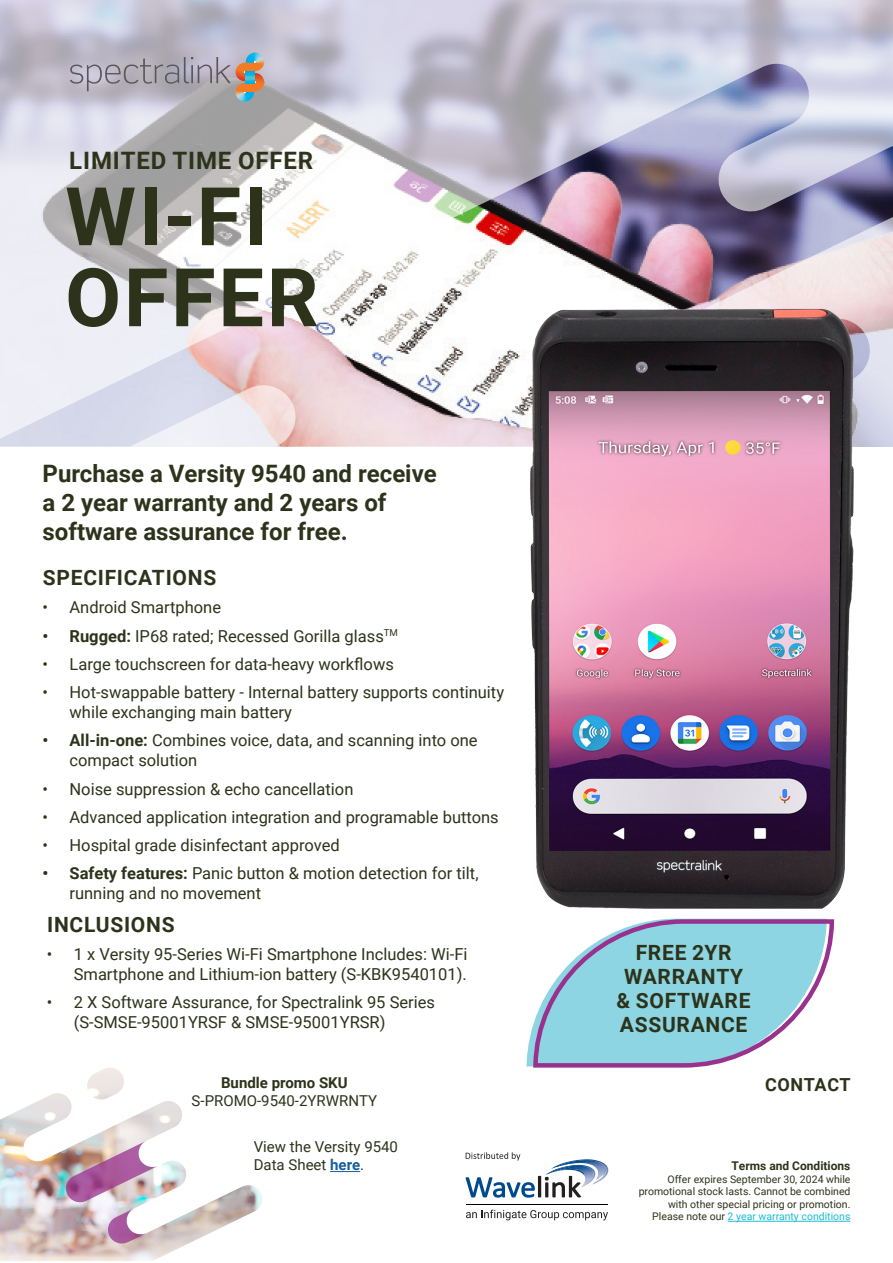
<style>
.page{position:relative;width:893px;height:1263px;background:#fff}
.page>*{position:absolute;margin:0;border:0;box-sizing:border-box;transform-origin:0 0}
.t1{font:700 81px/81px "Roboto";letter-spacing:.035em;color:#2c331a}
.t2{font:700 24px/28.8px "Roboto";color:#2c331a}
.t3{font:700 24px "Roboto";letter-spacing:.035em;color:#2c331a}
.t4{font:700 21px/24px "Roboto";letter-spacing:.035em;color:#2c331a;text-align:center}
.t5{font:700 18px "Roboto";letter-spacing:.035em;color:#2c331a}
.t6{font:16.5px/19.8px "Roboto";color:#2c331a}
.t7{font:15px/18px "Roboto";color:#2c331a}
.t8{font:700 15px "Roboto";color:#2c331a}
.t9{font:700 12px "Roboto";color:#2c331a}
.t10{font:10.5px/12.6px "Roboto";color:#2c331a;text-align:right}
.t11{font:10.5px "Roboto";color:#1cbcd4}
.s1{font-weight:700}
.s2{font-weight:700;color:#175d9e}
.s3{color:#2c331a}
</style>
<div class="page">
<img style="left:0;top:64px;width:893px;height:382px">
<hr style="left:728px;top:1221px;width:122px;height:1px;background:#1cbcd4">
<img style="left:0;top:1068px;width:262px;height:193px">
<img style="left:65px;top:1141px;width:177px;height:104px">
<svg style="left:466px;top:1209px;width:142px;height:11px"></svg>
<hr style="left:466px;top:1204px;width:142px;height:1px;background:#000001">
<svg style="left:466px;top:1152px;width:143px;height:45px"></svg>
<img style="left:235px;top:93px;width:19px;height:9px">
<img style="left:246px;top:53px;width:19px;height:4px">
<svg style="left:70px;top:57px;width:195px;height:36px;background:#ada3a8"></svg>
<img style="left:523px;top:283px;width:344px;height:626px">
<hr style="left:330px;top:1171px;width:30px;height:1px;background:#175d9e">
<svg style="left:531px;top:918px;width:304px;height:150px"></svg>
<p class="t3" style="left:69px;top:143px;width:245px">LIMITED TIME OFFER</p>
<p class="t1" style="left:65px;top:173px;width:255px">WI-FI<br>OFFER</p>
<p class="t2" style="left:43px;top:458px;width:396px">Purchase a Versity 9540 and receive a 2 year warranty and 2 years of software assurance for free.</p>
<p class="t4" style="left:43px;top:565px;width:175px">SPECIFICATIONS</p>
<p class="t6" style="left:43px;top:597px;width:180px">• Android Smartphone</p>
<p class="t6" style="left:43px;top:625px;width:357px"><span class="s1">• Rugged:</span> IP68 rated; Recessed Gorilla glass<sup>TM</sup></p>
<p class="t6" style="left:43px;top:654px;width:353px">• Large touchscreen for data-heavy workflows</p>
<p class="t6" style="left:70px;top:682px;width:436px;text-indent:-27px">• Hot-swappable battery - Internal battery supports continuity while exchanging main battery</p>
<p class="t6" style="left:70px;top:730px;width:410px;text-indent:-27px"><span class="s1">• All-in-one:</span> Combines voice, data, and scanning into one compact solution</p>
<p class="t6" style="left:43px;top:778px;width:312px">• Noise suppression &amp; echo cancellation</p>
<p class="t6" style="left:43px;top:806px;width:458px">• Advanced application integration and programable buttons</p>
<p class="t6" style="left:43px;top:835px;width:299px">• Hospital grade disinfectant approved</p>
<p class="t6" style="left:70px;top:863px;width:411px;text-indent:-27px"><span class="s1">• Safety features:</span> Panic button &amp; motion detection for tilt, running and no movement</p>
<p class="t4" style="left:47px;top:912px;width:129px">INCLUSIONS</p>
<p class="t6" style="left:47px;top:944px;width:422px;text-align:right">• 1 x Versity 95-Series Wi-Fi Smartphone Includes: Wi-Fi<br>Smartphone and Lithium-ion battery (S-KBK9540101).</p>
<p class="t6" style="left:74px;top:992px;width:363px;text-indent:-27px">• 2 X Software Assurance, for Spectralink 95 Series (S-SMSE-95001YRSF &amp; SMSE-95001YRSR)</p>
<p class="t8" style="left:221px;top:1072px;width:128px">Bundle promo SKU</p>
<p class="t7" style="left:192px;top:1091px;width:187px">S-PROMO-9540-2YRWRNTY</p>
<p class="t7" style="left:254px;top:1137px;width:146px">View the Versity 9540<br>Data Sheet <span class="s2">here</span>.</p>
<p class="t4" style="left:616px;top:940px;width:136px">FREE 2YR<br>WARRANTY &amp; SOFTWARE<br>ASSURANCE</p>
<p class="t5" style="left:765px;top:1072px;width:87px">CONTACT</p>
<p class="t9" style="left:731px;top:1157px;width:120px">Terms and Conditions</p>
<p class="t10" style="left:639px;top:1172px;width:213px">Offer expires September 30, 2024 while promotional stock lasts. Cannot be combined with other special pricing or promotion.</p>
<p class="t11" style="left:652px;top:1209px;width:200px"><span class="s3">Please note our</span> 2 year warranty conditions</p>
</div>
